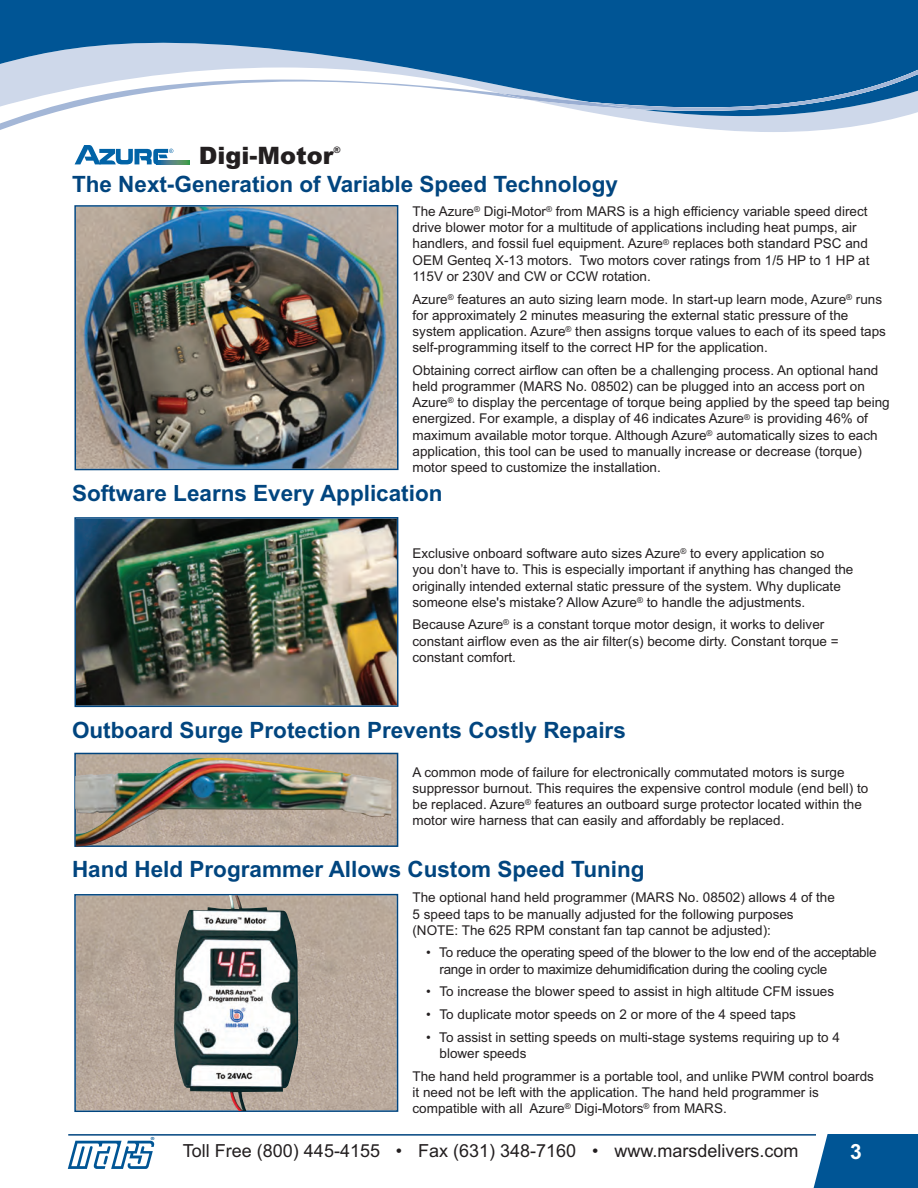
<style>
.page{position:relative;width:918px;height:1188px;background:#fff}
.page>*{position:absolute;margin:0;border:0;box-sizing:border-box;transform-origin:0 0}
.t1{font:900 24px "Arial";color:#231f20}
.t2{font:700 22.5px "Arial";color:#01457f}
.t3{font:700 21px "Arial";color:#fff}
.t4{font:18px "Arial";color:#231f20}
.t5{font:13.5px/16.2px "Arial";color:#231f20}
.t6{font:13.5px/16.2px "Arial";letter-spacing:-.02em;color:#231f20}
.t7{font:900 9px "Arial";color:#231f20}
.t8{font:700 4.2px "Helvetica Neue";color:#005595;scale:1.1 1}
</style>
<div class="page">
<svg style="left:0;top:13px;width:918px;height:47px;background:#12609c"></svg>
<svg style="left:0;top:60px;width:918px;height:72px"></svg>
<div style="left:0;top:0;width:918px;height:13px;background:#005595"></div>
<hr style="left:68px;top:1134px;width:748px;height:2px;background:#01457f">
<svg style="left:807px;top:1134px;width:111px;height:54px;background:#1e69a1"></svg>
<svg style="left:68px;top:1141px;width:86px;height:28px"></svg>
<svg style="left:173px;top:160px;width:16px;height:4px"></svg>
<svg style="left:75px;top:145px;width:98px;height:19px"></svg>
<img style="left:77px;top:208px;width:319px;height:259px">
<div style="left:74px;top:205px;width:325px;height:265px;border:2px solid #01457f"></div>
<img style="left:77px;top:520px;width:318px;height:184px">
<div style="left:74px;top:517px;width:324px;height:190px;border:2px solid #01457f"></div>
<img style="left:77px;top:756px;width:318px;height:88px">
<div style="left:74px;top:753px;width:324px;height:94px;border:2px solid #01457f"></div>
<img style="left:75px;top:758px;width:316px;height:89px">
<img style="left:77px;top:897px;width:318px;height:212px">
<div style="left:74px;top:894px;width:324px;height:218px;border:2px solid #01457f"></div>
<img style="left:174px;top:895px;width:124px;height:216px">
<h1 class="t1" style="left:199px;top:142px;width:136px">Digi-Motor</h1>
<p class="t7" style="left:333px;top:145px;width:9px">®</p>
<h2 class="t2" style="left:72px;top:171px;width:547px">The Next-Generation of Variable Speed Technology</h2>
<p class="t5" style="left:412px;top:203px;width:458px">The Azure<sup>®</sup> Digi-Motor<sup>®</sup> from MARS is a high efficiency variable speed direct drive blower motor for a multitude of applications including heat pumps, air handlers, and fossil fuel equipment. Azure<sup>®</sup> replaces both standard PSC and OEM Genteq X-13 motors. Two motors cover ratings from 1/5 HP to 1 HP at 115V or 230V and CW or CCW rotation.</p>
<p class="t5" style="left:412px;top:291px;width:475px">Azure<sup>®</sup> features an auto sizing learn mode. In start-up learn mode, Azure<sup>®</sup> runs for approximately 2 minutes measuring the external static pressure of the system application. Azure<sup>®</sup> then assigns torque values to each of its speed taps self-programming itself to the correct HP for the application.</p>
<p class="t5" style="left:412px;top:362px;width:479px">Obtaining correct airflow can often be a challenging process. An optional hand held programmer (MARS No. 08502) can be plugged into an access port on Azure<sup>®</sup> to display the percentage of torque being applied by the speed tap being energized. For example, a display of 46 indicates Azure<sup>®</sup> is providing 46% of maximum available motor torque. Although Azure<sup>®</sup> automatically sizes to each application, this tool can be used to manually increase or decrease (torque) motor speed to customize the installation.</p>
<h2 class="t2" style="left:72px;top:480px;width:372px">Software Learns Every Application</h2>
<p class="t5" style="left:412px;top:545px;width:442px">Exclusive onboard software auto sizes Azure<sup>®</sup> to every application so<br>you don’t have to. This is especially important if anything has changed the originally intended external static pressure of the system. Why duplicate someone else's mistake? Allow Azure<sup>®</sup> to handle the adjustments.</p>
<p class="t5" style="left:413px;top:617px;width:428px">Because Azure<sup>®</sup> is a constant torque motor design, it works to deliver constant airflow even as the air filter(s) become dirty. Constant torque = constant comfort.</p>
<h2 class="t2" style="left:72px;top:717px;width:555px">Outboard Surge Protection Prevents Costly Repairs</h2>
<p class="t5" style="left:412px;top:764px;width:457px">A common mode of failure for electronically commutated motors is surge suppressor burnout. This requires the expensive control module (end bell) to be replaced. Azure<sup>®</sup> features an outboard surge protector located within the motor wire harness that can easily and affordably be replaced.</p>
<h2 class="t2" style="left:72px;top:856px;width:574px">Hand Held Programmer Allows Custom Speed Tuning</h2>
<p class="t8" style="left:151px;top:1135px;width:5px">®</p>
<p class="t5" style="left:412px;top:890px;width:424px">The optional hand held programmer (MARS No. 08502) allows 4 of the<br>5 speed taps to be manually adjusted for the following purposes (NOTE: The 625 RPM constant fan tap cannot be adjusted):</p>
<p class="t6" style="left:440px;top:945px;width:439px;text-indent:-14px">• To reduce the operating speed of the blower to the low end of the acceptable range in order to maximize dehumidification during the cooling cycle</p>
<p class="t5" style="left:426px;top:984px;width:410px">• To increase the blower speed to assist in high altitude CFM issues</p>
<p class="t5" style="left:426px;top:1006px;width:371px">• To duplicate motor speeds on 2 or more of the 4 speed taps</p>
<p class="t5" style="left:440px;top:1029px;width:402px;text-indent:-14px">• To assist in setting speeds on multi-stage systems requiring up to 4 blower speeds</p>
<p class="t5" style="left:412px;top:1068px;width:463px">The hand held programmer is a portable tool, and unlike PWM control boards it need not be left with the application. The hand held programmer is compatible with all Azure<sup>®</sup> Digi-Motors<sup>®</sup> from MARS.</p>
<h3 class="t4" style="left:183px;top:1140px;width:617px">Toll Free (800) 445-4155 • Fax (631) 348-7160 • www.marsdelivers.com</h3>
<h3 class="t3" style="left:850px;top:1139px;width:13px">3</h3>
</div>
